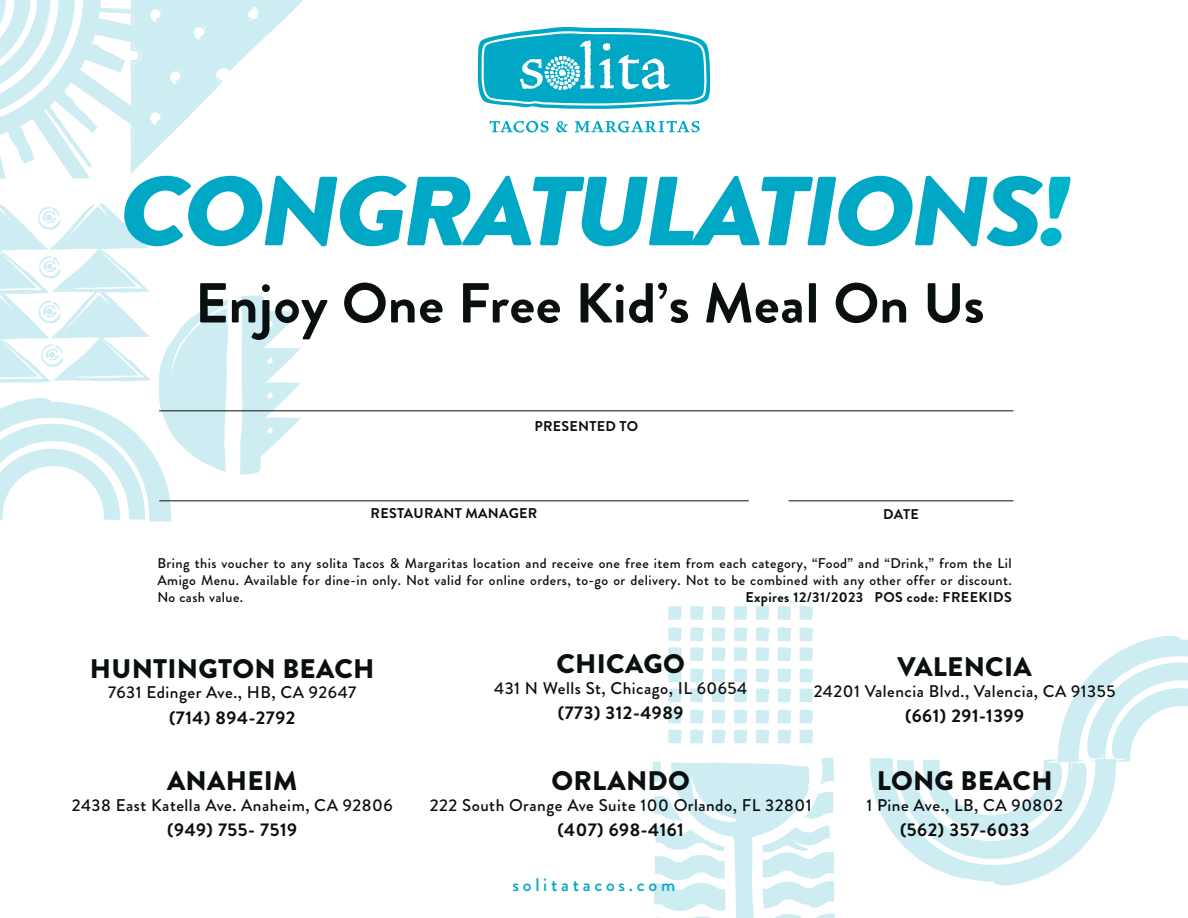
<style>
.page{position:relative;width:1188px;height:918px;background:#fff}
.page>*{position:absolute;margin:0;border:0;box-sizing:border-box;transform-origin:0 0}
.t1{font:italic 900 97.8px "Brandon Grotesque";letter-spacing:-.05em;color:#00a8c5;scale:1.16 1}
.t2{font:700 56.25px "Brandon Grotesque";letter-spacing:.01em;color:#0a0f10}
.t3{font:900 26.85px "Brandon Grotesque";letter-spacing:.01em;color:#0a0f10}
.t4{font:700 18.3px "Brandon Grotesque";letter-spacing:.03em;color:#0a0f10}
.t5{font:500 18.3px "Brandon Grotesque";letter-spacing:.2em;color:#00a8c5}
.t6{font:500 16.95px "Brandon Grotesque";letter-spacing:.03em;color:#0a0f10}
.t7{font:500 14.1px/17px "Brandon Grotesque";letter-spacing:.03em;color:#0a0f10;text-align:justify}
.t8{font:700 14.1px "Brandon Grotesque";letter-spacing:.02em;color:#0a0f10}
.s1{color:#00b5cb}
</style>
<div class="page">
<svg style="left:668px;top:606px;width:145px;height:137px"></svg>
<svg style="left:870px;top:636px;width:318px;height:250px"></svg>
<svg style="left:653px;top:758px;width:182px;height:160px"></svg>
<svg style="left:0;top:0;width:303px;height:179px"></svg>
<svg style="left:240px;top:295px;width:61px;height:180px"></svg>
<svg style="left:0;top:203px;width:228px;height:319px"></svg>
<hr style="left:159px;top:411px;width:855px;height:1px;background:#0a0f10">
<hr style="left:159px;top:501px;width:590px;height:1px;background:#0a0f10">
<hr style="left:789px;top:501px;width:225px;height:1px;background:#0a0f10">
<svg style="left:478px;top:27px;width:232px;height:82px"></svg>
<svg style="left:490px;top:121px;width:59px;height:12px"></svg>
<svg style="left:556px;top:121px;width:12px;height:12px"></svg>
<svg style="left:575px;top:121px;width:125px;height:12px"></svg>
<p class="t1" style="left:119px;top:141px;width:823px">CONGRATULATIONS<span class="s1">!</span></p>
<p class="t2" style="left:195px;top:264px;width:791px">Enjoy One Free Kid’s Meal On Us</p>
<p class="t8" style="left:534px;top:416px;width:105px">PRESENTED TO</p>
<p class="t8" style="left:371px;top:503px;width:168px">RESTAURANT MANAGER</p>
<p class="t8" style="left:883px;top:504px;width:37px">DATE</p>
<p class="t7" style="left:157px;top:555px;width:856px">Bring this voucher to any solita Tacos &amp; Margaritas location and receive one free item from each category, “Food” and “Drink,” from the Lil Amigo Menu. Available for dine-in only. Not valid for online orders, to-go or delivery. Not to be combined with any other offer or discount.<br>No cash value.</p>
<p class="t8" style="left:745px;top:587px;width:268px">Expires 12/31/2023 POS code: FREEKIDS</p>
<p class="t3" style="left:90px;top:650px;width:286px">HUNTINGTON BEACH</p>
<p class="t6" style="left:108px;top:681px;width:250px">7631 Edinger Ave., HB, CA 92647</p>
<p class="t4" style="left:169px;top:705px;width:128px">(714) 894-2792</p>
<p class="t3" style="left:167px;top:762px;width:132px">ANAHEIM</p>
<p class="t6" style="left:72px;top:793px;width:322px">2438 East Katella Ave. Anaheim, CA 92806</p>
<p class="t4" style="left:167px;top:817px;width:131px">(949) 755- 7519</p>
<p class="t3" style="left:556px;top:645px;width:130px">CHICAGO</p>
<p class="t6" style="left:494px;top:676px;width:255px">431 N Wells St, Chicago, IL 60654</p>
<p class="t4" style="left:558px;top:700px;width:127px">(773) 312-4989</p>
<p class="t3" style="left:897px;top:648px;width:136px">VALENCIA</p>
<p class="t6" style="left:814px;top:679px;width:303px">24201 Valencia Blvd., Valencia, CA 91355</p>
<p class="t4" style="left:905px;top:703px;width:121px">(661) 291-1399</p>
<p class="t3" style="left:551px;top:762px;width:140px">ORLANDO</p>
<p class="t6" style="left:430px;top:793px;width:383px">222 South Orange Ave Suite 100 Orlando, FL 32801</p>
<p class="t4" style="left:557px;top:817px;width:128px">(407) 698-4161</p>
<p class="t5" style="left:513px;top:872px;width:164px">solitatacos.com</p>
<p class="t3" style="left:877px;top:762px;width:178px">LONG BEACH</p>
<p class="t6" style="left:867px;top:793px;width:198px">1 Pine Ave., LB, CA 90802</p>
<p class="t4" style="left:900px;top:817px;width:131px">(562) 357-6033</p>
</div>
